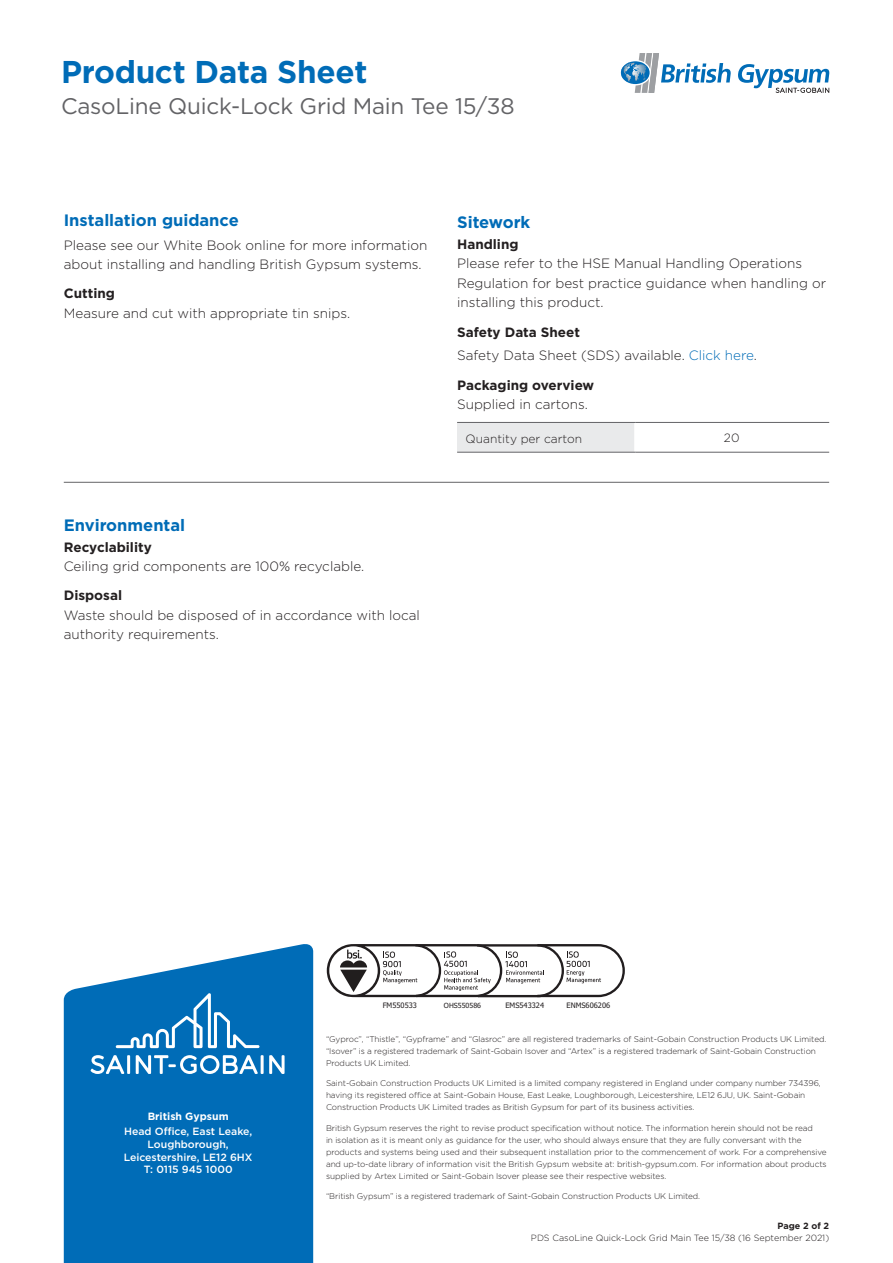
<style>
.page{position:relative;width:893px;height:1263px;background:#fff}
.page>*{position:absolute;margin:0;border:0;box-sizing:border-box;transform-origin:0 0}
.t1{font:700 31.5px "Gotham";letter-spacing:-.01em;color:#006cb7}
.t2{font:22.5px "Gotham";letter-spacing:-.01em;color:#636366}
.t3{font:700 16.5px "Gotham";color:#006cb7}
.t4{font:300 13.5px/19.5px "Gotham";color:#231f20}
.t5{font:700 13.5px "Gotham";color:#231f20}
.t6{font:300 12px "Gotham";color:#231f20}
.t7{font:500 10.5px/12.6px "Gotham";color:#fff;text-align:center}
.t8{font:700 10.5px "Gotham";color:#fff}
.t9{font:300 9px "Gotham";color:#231f20}
.t10{font:700 9px "Gotham";color:#231f20}
.t11{font:300 8.25px/12px "Gotham";letter-spacing:-.01em;color:#231f20}
.t12{font:7.5px "Tahoma";color:#231f20}
.t13{font:7.05px "Tahoma";color:#231f20}
.s1{color:#006cb7}
</style>
<div class="page">
<svg style="left:64px;top:944px;width:249px;height:319px;background:#1578bd"></svg>
<svg style="left:91px;top:1055px;width:33px;height:19px"></svg>
<hr style="left:127px;top:1055px;width:3px;height:19px;background:#fff">
<svg style="left:136px;top:1055px;width:122px;height:19px"></svg>
<hr style="left:261px;top:1055px;width:3px;height:19px;background:#fff">
<svg style="left:269px;top:1055px;width:16px;height:19px"></svg>
<svg style="left:116px;top:993px;width:143px;height:55px;background:#2983c2"></svg>
<svg style="left:327px;top:944px;width:298px;height:53px"></svg>
<svg style="left:738px;top:64px;width:92px;height:29px"></svg>
<svg style="left:621px;top:53px;width:110px;height:40px"></svg>
<div style="left:457px;top:422px;width:179px;height:30px;background:#e9eaeb"></div>
<hr style="left:634px;top:423px;width:3px;height:29px;background:#fff">
<hr style="left:457px;top:422px;width:179px;height:1px;background:#636366">
<hr style="left:457px;top:452px;width:179px;height:1px;background:#636366">
<hr style="left:636px;top:422px;width:193px;height:1px;background:#636366">
<hr style="left:636px;top:452px;width:193px;height:1px;background:#636366">
<hr style="left:64px;top:482px;width:765px;height:1px;background:#636366">
<h1 class="t1" style="left:61px;top:51px;width:308px">Product Data Sheet</h1>
<h2 class="t2" style="left:61px;top:92px;width:455px">CasoLine Quick-Lock Grid Main Tee 15/38</h2>
<p class="t3" style="left:64px;top:209px;width:177px">Installation guidance</p>
<p class="t4" style="left:64px;top:235px;width:365px">Please see our White Book online for more information about installing and handling British Gypsum systems.</p>
<p class="t5" style="left:64px;top:285px;width:53px">Cutting</p>
<p class="t4" style="left:64px;top:303px;width:288px">Measure and cut with appropriate tin snips.</p>
<p class="t3" style="left:64px;top:514px;width:123px">Environmental</p>
<p class="t5" style="left:64px;top:538px;width:90px">Recyclability</p>
<p class="t4" style="left:64px;top:556px;width:302px">Ceiling grid components are 100% recyclable.</p>
<p class="t5" style="left:64px;top:587px;width:60px">Disposal</p>
<p class="t4" style="left:64px;top:605px;width:358px">Waste should be disposed of in accordance with local authority requirements.</p>
<p class="t3" style="left:457px;top:211px;width:75px">Sitework</p>
<p class="t5" style="left:457px;top:235px;width:63px">Handling</p>
<p class="t4" style="left:457px;top:253px;width:370px">Please refer to the HSE Manual Handling Operations<br>Regulation for best practice guidance when handling or installing this product.</p>
<p class="t5" style="left:457px;top:323px;width:125px">Safety Data Sheet</p>
<p class="t4" style="left:457px;top:345px;width:301px">Safety Data Sheet (SDS) available. <span class="s1">Click here</span>.</p>
<p class="t5" style="left:457px;top:376px;width:139px">Packaging overview</p>
<p class="t4" style="left:457px;top:394px;width:132px">Supplied in cartons.</p>
<p class="t6" style="left:466px;top:431px;width:118px">Quantity per carton</p>
<p class="t6" style="left:724px;top:430px;width:17px">20</p>
<p class="t8" style="left:148px;top:1109px;width:82px">British Gypsum</p>
<p class="t7" style="left:124px;top:1125px;width:130px">Head Office, East Leake,<br>Loughborough,<br>Leicestershire, LE12 6HX<br>T: 0115 945 1000</p>
<p class="t12" style="left:383px;top:1000px;width:36px">FM550533</p>
<p class="t13" style="left:444px;top:1000px;width:39px">OHS550586</p>
<p class="t12" style="left:505px;top:1000px;width:40px">EMS543324</p>
<p class="t12" style="left:566px;top:1000px;width:45px">ENMS606206</p>
<p class="t11" style="left:326px;top:1032px;width:502px">“Gyproc”, “Thistle”, “Gypframe” and “Glasroc” are all registered trademarks of Saint-Gobain Construction Products UK Limited. “Isover” is a registered trademark of Saint-Gobain Isover and “Artex” is a registered trademark of Saint-Gobain Construction<br>Products UK Limited.</p>
<p class="t11" style="left:326px;top:1077px;width:496px">Saint-Gobain Construction Products UK Limited is a limited company registered in England under company number 734396, having its registered office at Saint-Gobain House, East Leake, Loughborough, Leicestershire, LE12 6JU, UK. Saint-Gobain<br>Construction Products UK Limited trades as British Gypsum for part of its business activities.</p>
<p class="t11" style="left:326px;top:1121px;width:502px">British Gypsum reserves the right to revise product specification without notice. The information herein should not be read<br>in isolation as it is meant only as guidance for the user, who should always ensure that they are fully conversant with the products and systems being used and their subsequent installation prior to the commencement of work. For a comprehensive and up-to-date library of information visit the British Gypsum website at: british-gypsum.com. For information about products supplied by Artex Limited or Saint-Gobain Isover please see their respective websites.</p>
<p class="t11" style="left:326px;top:1190px;width:376px">“British Gypsum” is a registered trademark of Saint-Gobain Construction Products UK Limited.</p>
<p class="t10" style="left:778px;top:1219px;width:53px">Page 2 of 2</p>
<p class="t9" style="left:531px;top:1232px;width:300px">PDS CasoLine Quick-Lock Grid Main Tee 15/38 (16 September 2021)</p>
</div>
